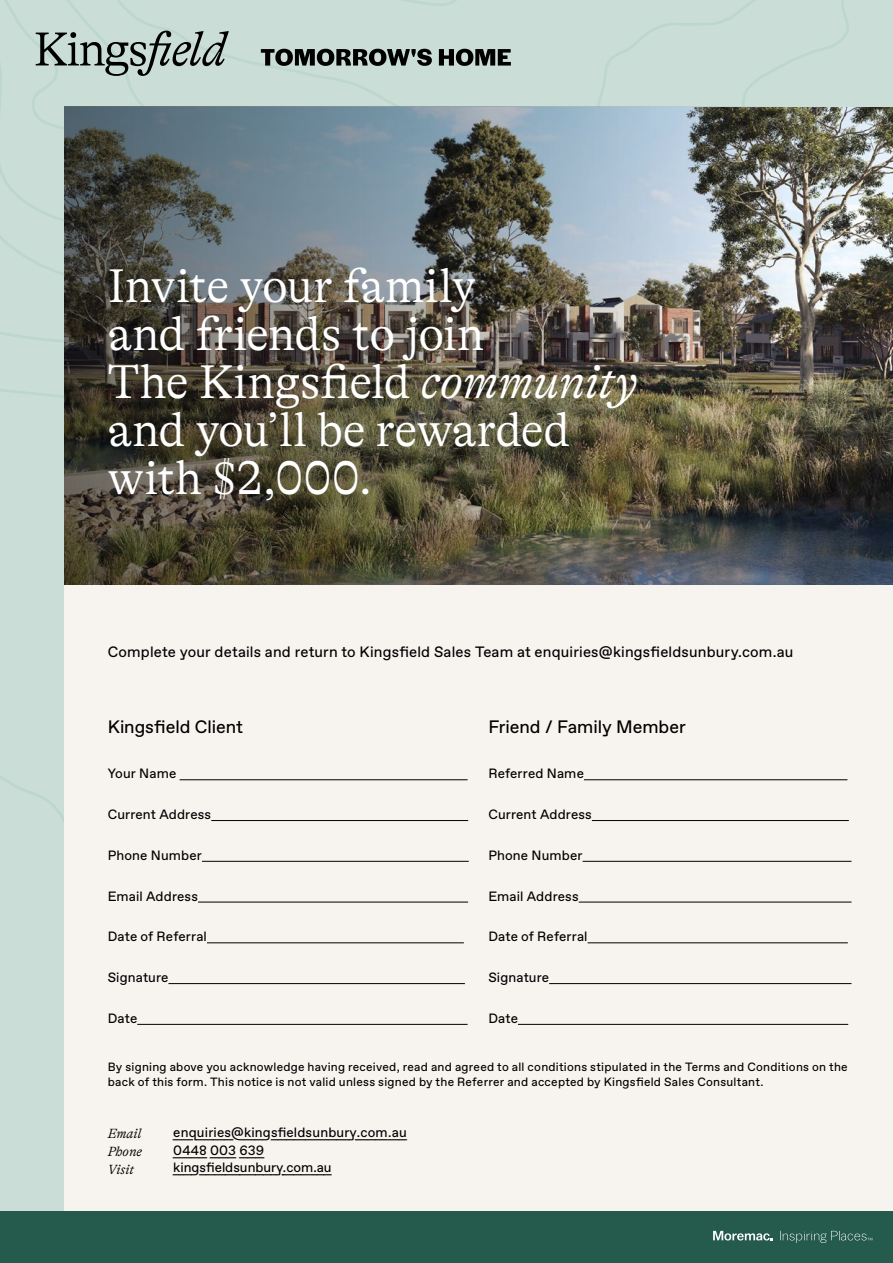
<style>
.page{position:relative;width:893px;height:1263px;background:#fff}
.page>*{position:absolute;margin:0;border:0;box-sizing:border-box;transform-origin:0 0}
.t1{font:300 48px/48px "GT Alpina";letter-spacing:-.015em;color:#fff}
.t2{font:18px "ABC Favorit";color:#000}
.t3{font:15px "ABC Favorit";letter-spacing:.01em;color:#000}
.t4{font:13.5px "ABC Favorit";letter-spacing:.01em;color:#000}
.t5{font:13.5px/18px "ABC Favorit Lining";letter-spacing:.005em;color:#000}
.t6{font:italic 300 13.5px/18px "GT Alpina";color:#000;text-align:justify}
.t7{font:12px/15px "ABC Favorit";letter-spacing:.02em;color:#000}
.s1{font-style:italic}
</style>
<div class="page">
<div style="left:0;top:884px;width:65px;height:247px;background:#caded7"></div>
<div style="left:558px;top:0;width:169px;height:106px;background:#caded7"></div>
<div style="left:340px;top:8px;width:173px;height:98px;background:#caded7"></div>
<svg style="left:340px;top:0;width:232px;height:8px"></svg>
<div style="left:237px;top:0;width:103px;height:106px;background:#caded7"></div>
<div style="left:0;top:0;width:237px;height:183px;background:#caded7"></div>
<div style="left:0;top:183px;width:65px;height:701px;background:#caded7"></div>
<div style="left:727px;top:0;width:166px;height:106px;background:#caded7"></div>
<svg style="left:36px;top:31px;width:475px;height:45px"></svg>
<div style="left:65px;top:107px;width:828px;height:1156px;background:#f7f3ef"></div>
<hr style="left:180px;top:779px;width:288px;height:1px;background:#000">
<hr style="left:211px;top:820px;width:257px;height:1px;background:#000">
<hr style="left:202px;top:861px;width:267px;height:1px;background:#000">
<hr style="left:198px;top:902px;width:270px;height:1px;background:#000">
<hr style="left:207px;top:942px;width:257px;height:1px;background:#000">
<hr style="left:168px;top:983px;width:297px;height:1px;background:#000">
<hr style="left:137px;top:1024px;width:331px;height:1px;background:#000">
<img style="left:65px;top:106px;width:828px;height:479px">
<div style="left:0;top:1211px;width:893px;height:52px;background:#255b4d"></div>
<svg style="left:506px;top:517px;width:387px;height:726px"></svg>
<h1 class="t1" style="left:108px;top:262px;width:531px">Invite your family<br>and friends to join<br>The Kingsfield <span class="s1">community </span>and you’ll be rewarded with $2,000.</h1>
<p class="t3" style="left:108px;top:643px;width:687px">Complete your details and return to Kingsfield Sales Team at enquiries@kingsfieldsunbury.com.au</p>
<h2 class="t2" style="left:108px;top:717px;width:137px">Kingsfield Client</h2>
<p class="t4" style="left:108px;top:766px;width:70px">Your Name</p>
<p class="t4" style="left:108px;top:807px;width:105px">Current Address</p>
<p class="t4" style="left:108px;top:847px;width:96px">Phone Number</p>
<p class="t4" style="left:108px;top:888px;width:92px">Email Address</p>
<p class="t4" style="left:108px;top:929px;width:101px">Date of Referral</p>
<p class="t4" style="left:108px;top:970px;width:62px">Signature</p>
<p class="t4" style="left:108px;top:1010px;width:31px">Date</p>
<h2 class="t2" style="left:488px;top:717px;width:199px">Friend / Family Member</h2>
<p class="t4" style="left:488px;top:766px;width:97px">Referred Name</p>
<p class="t4" style="left:488px;top:807px;width:105px">Current Address</p>
<p class="t4" style="left:488px;top:847px;width:96px">Phone Number</p>
<p class="t4" style="left:488px;top:888px;width:92px">Email Address</p>
<p class="t4" style="left:488px;top:929px;width:101px">Date of Referral</p>
<p class="t4" style="left:488px;top:970px;width:62px">Signature</p>
<p class="t4" style="left:488px;top:1010px;width:31px">Date</p>
<p class="t7" style="left:108px;top:1060px;width:741px">By signing above you acknowledge having received, read and agreed to all conditions stipulated in the Terms and Conditions on the back of this form. This notice is not valid unless signed by the Referrer and accepted by Kingsfield Sales Consultant.</p>
<p class="t6" style="left:108px;top:1124px;width:36px">Email Phone Visit</p>
<p class="t5" style="left:173px;top:1124px;width:235px">enquiries@kingsfieldsunbury.com.au<br>0448 003 639</p>
<p class="t5" style="left:173px;top:1159px;width:160px">kingsfieldsunbury.com.au</p>
</div>
